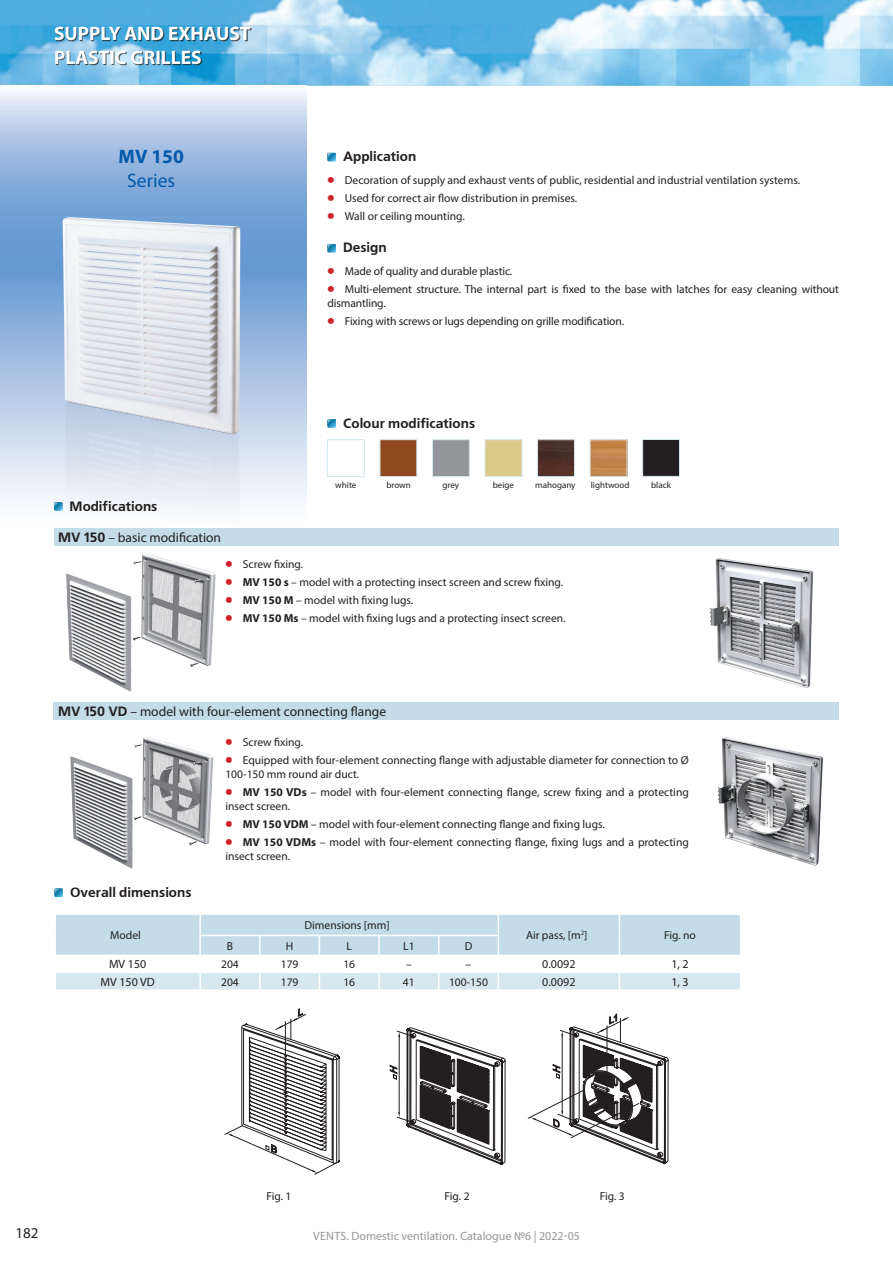
<style>
.page{position:relative;width:893px;height:1263px;background:#fff}
.page>*{position:absolute;margin:0;border:0;box-sizing:border-box;transform-origin:0 0}
.t1{font:700 19.5px/23.4px "Myriad Pro";color:#fff}
.t2{font:19.5px "Myriad Pro";color:#015aaa}
.t3{font:700 19.5px "Myriad Pro";color:#015aaa}
.t4{font:15px "Myriad Pro";color:#231f20}
.t5{font:13.5px "Myriad Pro";color:#231f20}
.t6{font:700 13.5px "Free Set C";color:#231f20}
.t7{font:12px "Myriad Pro";color:#939598}
.t8{font:12px "Myriad Pro";color:#231f20}
.t9{font:11.55px/13.8px "Myriad Pro";color:#231f20}
.t10{font:9px "Myriad Pro";color:#231f20}
.s1{font-family:"Free Set C";font-weight:700}
.s2{font-family:"Free Set C";font-weight:700;font-size:17.4px;color:#d1232a}
.s3{font-weight:700}
</style>
<div class="page">
<img style="left:0;top:0;width:893px;height:85px">
<svg style="left:0;top:93px;width:306px;height:436px;background:#a8c2e4"></svg>
<img style="left:35px;top:208px;width:239px;height:321px">
<div style="left:56px;top:28px;width:196px;height:37px;background:#231f20;opacity:.75"></div>
<svg style="left:327px;top:153px;width:9px;height:8px"></svg>
<svg style="left:327px;top:244px;width:9px;height:8px"></svg>
<div style="left:54px;top:529px;width:785px;height:17px;background:#c3dce8"></div>
<div style="left:54px;top:702px;width:785px;height:17px;background:#c3dce8"></div>
<svg style="left:54px;top:502px;width:9px;height:9px"></svg>
<svg style="left:54px;top:502px;width:8px;height:8px"></svg>
<img style="left:66px;top:553px;width:150px;height:139px">
<img style="left:710px;top:558px;width:104px;height:131px">
<img style="left:70px;top:737px;width:144px;height:132px">
<svg style="left:241px;top:1009px;width:427px;height:165px"></svg>
<img style="left:717px;top:737px;width:106px;height:129px">
<svg style="left:54px;top:888px;width:9px;height:9px"></svg>
<svg style="left:55px;top:914px;width:685px;height:75px"></svg>
<svg style="left:327px;top:419px;width:9px;height:8px"></svg>
<div style="left:327px;top:439px;width:38px;height:38px;border:1px solid #d6e7ef"></div>
<div style="left:380px;top:439px;width:37px;height:38px;background:#90491e;border:1px solid #d6e7ef"></div>
<div style="left:432px;top:439px;width:38px;height:38px;background:#939598;border:1px solid #d6e7ef"></div>
<div style="left:485px;top:439px;width:37px;height:38px;background:#dcca8a;border:1px solid #d6e7ef"></div>
<img style="left:539px;top:441px;width:34px;height:34px">
<div style="left:537px;top:439px;width:38px;height:38px;border:1px solid #d6e7ef"></div>
<img style="left:592px;top:441px;width:33px;height:34px">
<div style="left:590px;top:439px;width:37px;height:38px;border:1px solid #d6e7ef"></div>
<div style="left:642px;top:439px;width:38px;height:38px;background:#231f20;border:1px solid #d6e7ef"></div>
<h1 class="t1" style="left:54px;top:21px;width:198px">SUPPLY AND EXHAUST<br>PLASTIC GRILLES</h1>
<h1 class="t3" style="left:119px;top:144px;width:67px">MV 150</h1>
<h1 class="t2" style="left:127px;top:168px;width:50px">Series</h1>
<p class="t6" style="left:70px;top:498px;width:89px">Modifications</p>
<p class="t5" style="left:58px;top:529px;width:164px"><span class="s1">MV 150</span> – basic modification</p>
<p class="t6" style="left:343px;top:149px;width:75px">Application</p>
<p class="t9" style="left:327px;top:173px;width:474px"><span class="s2">•</span> Decoration of supply and exhaust vents of public, residential and industrial ventilation systems.</p>
<p class="t9" style="left:327px;top:191px;width:251px"><span class="s2">•</span> Used for correct air flow distribution in premises.</p>
<p class="t9" style="left:327px;top:209px;width:139px"><span class="s2">•</span> Wall or ceiling mounting.</p>
<p class="t6" style="left:343px;top:240px;width:45px">Design</p>
<p class="t9" style="left:327px;top:264px;width:186px"><span class="s2">•</span> Made of quality and durable plastic.</p>
<p class="t9" style="left:327px;top:282px;width:513px"><span class="s2">•</span> Multi-element structure. The internal part is fixed to the base with latches for easy cleaning without dismantling.</p>
<p class="t9" style="left:327px;top:314px;width:298px"><span class="s2">•</span> Fixing with screws or lugs depending on grille modification.</p>
<p class="t6" style="left:343px;top:415px;width:134px">Colour modifications</p>
<p class="t10" style="left:335px;top:479px;width:23px">white</p>
<p class="t10" style="left:386px;top:479px;width:26px">brown</p>
<p class="t10" style="left:443px;top:479px;width:18px">grey</p>
<p class="t10" style="left:493px;top:479px;width:23px">beige</p>
<p class="t10" style="left:535px;top:479px;width:42px">mahogany</p>
<p class="t10" style="left:591px;top:479px;width:40px">lightwood</p>
<p class="t10" style="left:651px;top:479px;width:21px">black</p>
<p class="t9" style="left:225px;top:557px;width:79px"><span class="s2">•</span> Screw fixing.</p>
<p class="t9" style="left:225px;top:575px;width:339px"><span class="s2">•</span> <span class="s3">MV 150 s</span> – model with a protecting insect screen and screw fixing.</p>
<p class="t9" style="left:225px;top:593px;width:189px"><span class="s2">•</span> <span class="s3">MV 150 M</span> – model with fixing lugs.</p>
<p class="t9" style="left:225px;top:611px;width:342px"><span class="s2">•</span> <span class="s3">MV 150 Ms</span> – model with fixing lugs and a protecting insect screen.</p>
<p class="t5" style="left:58px;top:703px;width:330px"><span class="s1">MV 150 VD</span> – model with four-element connecting flange</p>
<p class="t6" style="left:70px;top:885px;width:123px">Overall dimensions</p>
<p class="t9" style="left:110px;top:928px;width:32px">Model</p>
<p class="t9" style="left:225px;top:735px;width:79px"><span class="s2">•</span> Screw fixing.</p>
<p class="t9" style="left:225px;top:753px;width:465px"><span class="s2">•</span> Equipped with four-element connecting flange with adjustable diameter for connection to Ø<br>100-150 mm round air duct.</p>
<p class="t9" style="left:225px;top:785px;width:465px"><span class="s2">•</span> <span class="s3">MV 150 VDs</span> – model with four-element connecting flange, screw fixing and a protecting insect screen.</p>
<p class="t9" style="left:225px;top:817px;width:381px"><span class="s2">•</span> <span class="s3">MV 150 VDM</span> – model with four-element connecting flange and fixing lugs.</p>
<p class="t9" style="left:225px;top:835px;width:465px"><span class="s2">•</span> <span class="s3">MV 150 VDMs</span> – model with four-element connecting flange, fixing lugs and a protecting insect screen.</p>
<p class="t9" style="left:305px;top:918px;width:87px">Dimensions [mm]</p>
<p class="t9" style="left:227px;top:939px;width:8px">B</p>
<p class="t9" style="left:286px;top:939px;width:9px">H</p>
<p class="t9" style="left:347px;top:939px;width:7px">L</p>
<p class="t9" style="left:403px;top:939px;width:13px">L1</p>
<p class="t9" style="left:465px;top:939px;width:9px">D</p>
<p class="t9" style="left:526px;top:928px;width:63px">Air pass, [m<sup>2</sup>]</p>
<p class="t9" style="left:664px;top:928px;width:33px">Fig. no</p>
<p class="t8" style="left:109px;top:957px;width:39px">MV 150</p>
<p class="t9" style="left:221px;top:957px;width:19px">204</p>
<p class="t9" style="left:281px;top:957px;width:19px">179</p>
<p class="t9" style="left:343px;top:957px;width:13px">16</p>
<p class="t9" style="left:406px;top:957px;width:7px">–</p>
<p class="t9" style="left:466px;top:957px;width:7px">–</p>
<p class="t8" style="left:542px;top:957px;width:35px">0.0092</p>
<p class="t8" style="left:671px;top:957px;width:19px">1, 2</p>
<p class="t8" style="left:101px;top:974px;width:56px">MV 150 VD</p>
<p class="t9" style="left:221px;top:975px;width:19px">204</p>
<p class="t9" style="left:281px;top:975px;width:19px">179</p>
<p class="t9" style="left:343px;top:975px;width:13px">16</p>
<p class="t9" style="left:403px;top:975px;width:13px">41</p>
<p class="t9" style="left:449px;top:975px;width:41px">100-150</p>
<p class="t8" style="left:542px;top:974px;width:35px">0.0092</p>
<p class="t8" style="left:671px;top:974px;width:19px">1, 3</p>
<p class="t9" style="left:266px;top:1189px;width:27px">Fig. 1</p>
<p class="t9" style="left:445px;top:1189px;width:27px">Fig. 2</p>
<p class="t9" style="left:600px;top:1189px;width:27px">Fig. 3</p>
<p class="t4" style="left:15px;top:1224px;width:25px">182</p>
<p class="t7" style="left:313px;top:1229px;width:268px">VENTS. Domestic ventilation. Catalogue №6 | 2022-05</p>
</div>
